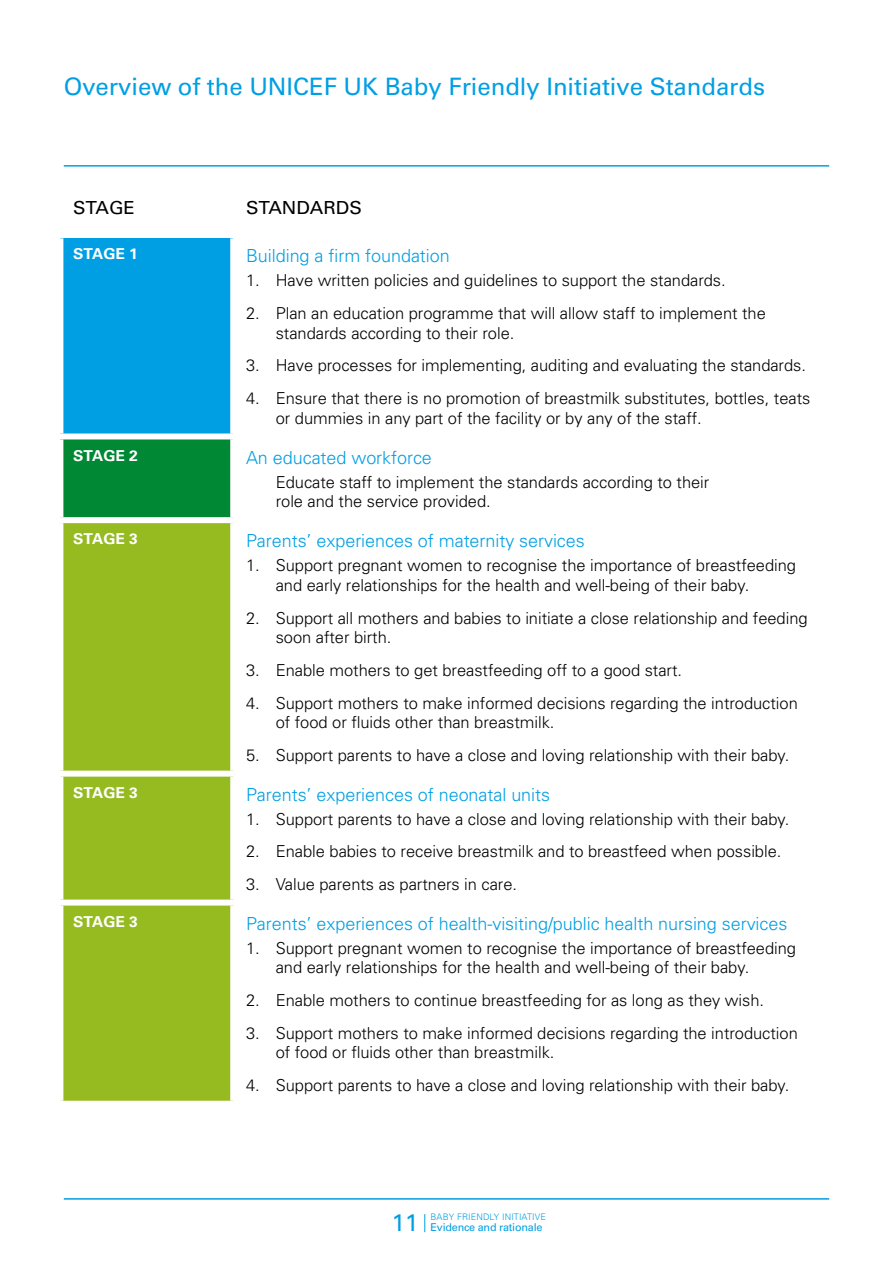
<style>
.page{position:relative;width:893px;height:1263px;background:#fff}
.page>*{position:absolute;margin:0;border:0;box-sizing:border-box;transform-origin:0 0}
.top{font:24px "Univers";letter-spacing:-.005em;color:#009fe3}
.sub2{font:300 18px "Univers";letter-spacing:-.005em;color:#009fe3}
.date{font:18px "Univers";letter-spacing:-.005em;color:#000;scale:1.04 1}
.t1{font:300 16.5px/19.8px "Univers";letter-spacing:-.005em;color:#000}
.course{font:700 15px "Univers";letter-spacing:-.005em;color:#fff;scale:1.04 1}
.t2{font:10.8px "Univers";letter-spacing:-.02em;color:#009fe3}
.t3{font:300 9px "Univers";letter-spacing:.01em;color:#009fe3}
</style>
<div class="page">
<svg style="left:424px;top:1214px;width:1px;height:18px"></svg>
<hr style="left:64px;top:1198px;width:765px;height:1px;background:#009fe3">
<hr style="left:64px;top:165px;width:765px;height:2px;background:#009fe3">
<div style="left:60px;top:238px;width:173px;height:198px;background:#009fe3"></div>
<div style="left:60px;top:436px;width:173px;height:84px;background:#008834"></div>
<div style="left:63px;top:523px;width:167px;height:578px;background:#95bb20"></div>
<div style="left:57px;top:238px;width:6px;height:195px;background:#fff"></div>
<div style="left:230px;top:238px;width:6px;height:195px;background:#fff"></div>
<div style="left:57px;top:433px;width:179px;height:6px;background:#fff"></div>
<div style="left:57px;top:439px;width:6px;height:78px;background:#fff"></div>
<div style="left:230px;top:439px;width:6px;height:78px;background:#fff"></div>
<div style="left:57px;top:517px;width:176px;height:6px;background:#fff"></div>
<div style="left:57px;top:771px;width:176px;height:6px;background:#fff"></div>
<div style="left:57px;top:899px;width:176px;height:6px;background:#fff"></div>
<p class="top" style="left:64px;top:72px;width:703px">Overview of the UNICEF UK Baby Friendly Initiative Standards</p>
<p class="date" style="left:73px;top:197px;width:61px">STAGE</p>
<p class="date" style="left:246px;top:197px;width:113px">STANDARDS</p>
<p class="course" style="left:73px;top:245px;width:64px">STAGE 1</p>
<p class="sub2" style="left:246px;top:245px;width:205px">Building a firm foundation</p>
<p class="t1" style="left:246px;top:271px;width:481px">1. Have written policies and guidelines to support the standards.</p>
<p class="t1" style="left:276px;top:303px;width:492px;text-indent:-30px">2. Plan an education programme that will allow staff to implement the standards according to their role.</p>
<p class="t1" style="left:246px;top:356px;width:561px">3. Have processes for implementing, auditing and evaluating the standards.</p>
<p class="t1" style="left:276px;top:388px;width:536px;text-indent:-30px">4. Ensure that there is no promotion of breastmilk substitutes, bottles, teats or dummies in any part of the facility or by any of the staff.</p>
<p class="course" style="left:73px;top:446px;width:64px">STAGE 2</p>
<p class="sub2" style="left:246px;top:446px;width:187px">An educated workforce</p>
<p class="t1" style="left:276px;top:472px;width:435px">Educate staff to implement the standards according to their role and the service provided.</p>
<p class="course" style="left:73px;top:530px;width:64px">STAGE 3</p>
<p class="sub2" style="left:246px;top:530px;width:340px">Parents’ experiences of maternity services</p>
<p class="t1" style="left:276px;top:555px;width:522px;text-indent:-30px">1. Support pregnant women to recognise the importance of breastfeeding and early relationships for the health and well-being of their baby.</p>
<p class="t1" style="left:276px;top:608px;width:533px;text-indent:-30px">2. Support all mothers and babies to initiate a close relationship and feeding soon after birth.</p>
<p class="t1" style="left:246px;top:660px;width:437px">3. Enable mothers to get breastfeeding off to a good start.</p>
<p class="t1" style="left:276px;top:693px;width:524px;text-indent:-30px">4. Support mothers to make informed decisions regarding the introduction of food or fluids other than breastmilk.</p>
<p class="t1" style="left:246px;top:745px;width:545px">5. Support parents to have a close and loving relationship with their baby.</p>
<p class="course" style="left:73px;top:783px;width:64px">STAGE 3</p>
<p class="sub2" style="left:246px;top:783px;width:306px">Parents’ experiences of neonatal units</p>
<p class="t1" style="left:246px;top:809px;width:545px">1. Support parents to have a close and loving relationship with their baby.</p>
<p class="t1" style="left:246px;top:841px;width:537px">2. Enable babies to receive breastmilk and to breastfeed when possible.</p>
<p class="t1" style="left:246px;top:874px;width:273px">3. Value parents as partners in care.</p>
<p class="course" style="left:73px;top:912px;width:64px">STAGE 3</p>
<p class="sub2" style="left:246px;top:912px;width:543px">Parents’ experiences of health-visiting/public health nursing services</p>
<p class="t1" style="left:276px;top:938px;width:522px;text-indent:-30px">1. Support pregnant women to recognise the importance of breastfeeding and early relationships for the health and well-being of their baby.</p>
<p class="t1" style="left:246px;top:990px;width:520px">2. Enable mothers to continue breastfeeding for as long as they wish.</p>
<p class="t1" style="left:276px;top:1023px;width:524px;text-indent:-30px">3. Support mothers to make informed decisions regarding the introduction of food or fluids other than breastmilk.</p>
<p class="t1" style="left:246px;top:1075px;width:545px">4. Support parents to have a close and loving relationship with their baby.</p>
<p class="t3" style="left:431px;top:1211px;width:117px">BABY FRIENDLY INITIATIVE</p>
<h1 class="top" style="left:392px;top:1208px;width:28px">11</h1>
<p class="t2" style="left:431px;top:1220px;width:113px">Evidence and rationale</p>
</div>
